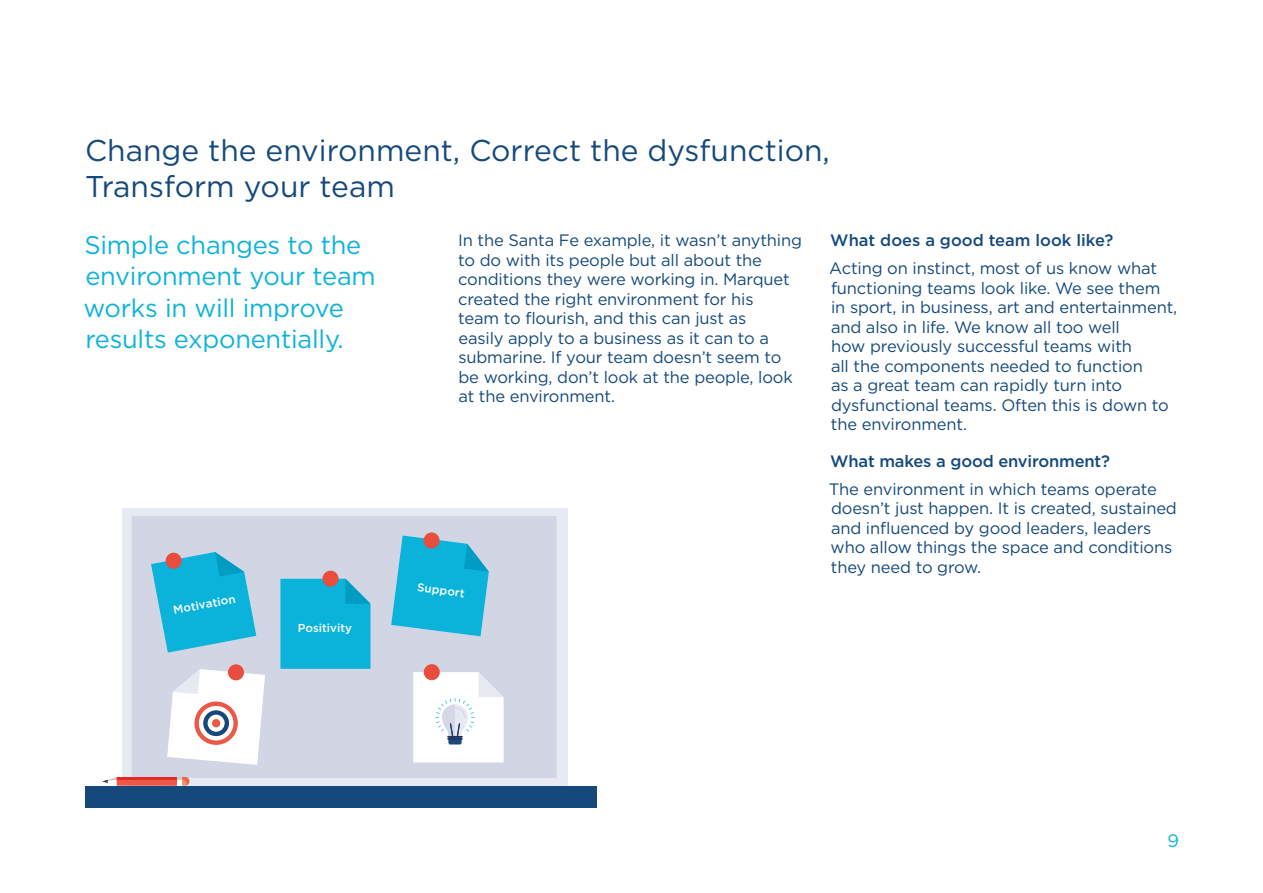
<style>
.page{position:relative;width:1263px;height:893px;background:#fff}
.page>*{position:absolute;margin:0;border:0;box-sizing:border-box;transform-origin:0 0}
.t1{font:30px/36px "Gotham";color:#15497b}
.t2{font:25.5px/31.5px "Gotham";letter-spacing:-.01em;color:#0eb3d9}
.t3{font:18px "Gotham";color:#0eb3d9}
.t4{font:16.5px/19.5px "Gotham";letter-spacing:-.01em;color:#15497b}
.t5{font:500 16.5px "Gotham";letter-spacing:-.01em;color:#15497b}
.t6{font:500 11.55px "Gotham";color:#fff}
</style>
<div class="page">
<div style="left:123px;top:508px;width:445px;height:278px;background:#e7eaf2"></div>
<div style="left:132px;top:516px;width:425px;height:262px;background:#d1d5e4"></div>
<div style="left:85px;top:786px;width:511px;height:22px;background:#15497b"></div>
<svg style="left:151px;top:552px;width:105px;height:101px;background:#41b9d9"></svg>
<svg style="left:280px;top:579px;width:90px;height:90px;background:#12b3da"></svg>
<div style="left:322px;top:571px;width:17px;height:16px;background:#e84d3d;border-radius:50%"></div>
<div style="left:424px;top:664px;width:16px;height:16px;background:#e84d3d;border-radius:50%"></div>
<svg style="left:391px;top:532px;width:98px;height:104px;background:#3bb8d9"></svg>
<svg style="left:413px;top:672px;width:90px;height:90px;background:#f3f3f6"></svg>
<div style="left:228px;top:664px;width:16px;height:17px;background:#e84d3d;border-radius:50%"></div>
<svg style="left:102px;top:777px;width:87px;height:9px"></svg>
<svg style="left:167px;top:669px;width:98px;height:96px;background:#ede5e8"></svg>
<div style="left:212px;top:719px;width:8px;height:9px;background:#eb5847;border-radius:50%"></div>
<h1 class="t1" style="left:85px;top:132px;width:746px">Change the environment, Correct the dysfunction,<br>Transform your team</h1>
<h2 class="t2" style="left:84px;top:228px;width:294px">Simple changes to the environment your team works in will improve results exponentially.</h2>
<p class="t4" style="left:458px;top:230px;width:345px">In the Santa Fe example, it wasn’t anything to do with its people but all about the conditions they were working in. Marquet created the right environment for his<br>team to flourish, and this can just as<br>easily apply to a business as it can to a submarine. If your team doesn’t seem to be working, don’t look at the people, look at the environment.</p>
<p class="t5" style="left:830px;top:231px;width:285px">What does a good team look like?</p>
<p class="t4" style="left:829px;top:258px;width:349px">Acting on instinct, most of us know what functioning teams look like. We see them<br>in sport, in business, art and entertainment, and also in life. We know all too well<br>how previously successful teams with<br>all the components needed to function<br>as a great team can rapidly turn into dysfunctional teams. Often this is down to the environment.</p>
<p class="t5" style="left:830px;top:451px;width:281px">What makes a good environment?</p>
<p class="t4" style="left:829px;top:479px;width:349px">The environment in which teams operate doesn’t just happen. It is created, sustained and influenced by good leaders, leaders who allow things the space and conditions they need to grow.</p>
<p class="t6" style="left:172px;top:604px;width:64px;rotate:-11deg">Motivation</p>
<p class="t6" style="left:298px;top:622px;width:56px">Positivity</p>
<p class="t6" style="left:418px;top:581px;width:49px;rotate:7deg">Support</p>
<p class="t3" style="left:1167px;top:831px;width:13px">9</p>
</div>
